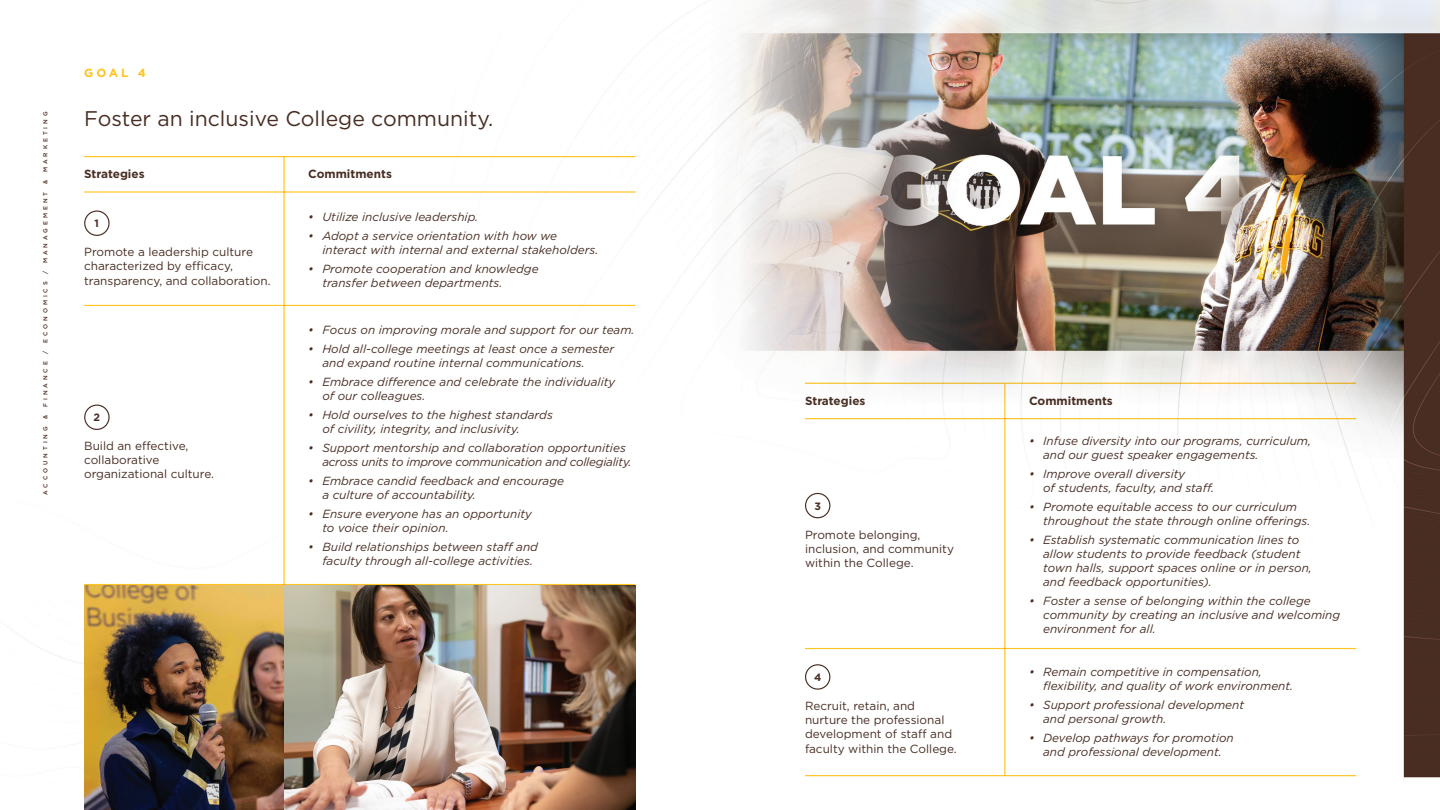
<style>
.page{position:relative;width:1440px;height:810px;background:#fff}
.page>*{position:absolute;margin:0;border:0;box-sizing:border-box;transform-origin:0 0}
.t1{font:21.25px "Gotham";color:#482d23}
.t2{font:italic 11.75px/14.1px "Gotham";color:#482d23}
.t3{font:11.75px/14.1px "Gotham";color:#482d23}
.t4{font:700 11.75px "Gotham";color:#482d23}
.t5{font:700 11.75px "Gotham";color:#fec422}
.t6{font:700 10.62px "Gotham";color:#482d23}
.t7{font:500 5.88px "Gotham";letter-spacing:.5em;color:#482d23}
</style>
<div class="page">
<img style="left:55px;top:0;width:1385px;height:810px">
<hr style="left:84px;top:156px;width:551px;height:1px;background:#fec422">
<hr style="left:805px;top:383px;width:551px;height:1px;background:#fec422">
<hr style="left:84px;top:191px;width:551px;height:2px;background:#fec422">
<hr style="left:805px;top:418px;width:551px;height:1px;background:#fec422">
<hr style="left:84px;top:305px;width:551px;height:1px;background:#fec422">
<hr style="left:805px;top:648px;width:551px;height:1px;background:#fec422">
<hr style="left:84px;top:584px;width:551px;height:1px;background:#fec422">
<hr style="left:805px;top:775px;width:551px;height:1px;background:#fec422">
<div style="left:84px;top:210px;width:26px;height:26px;border:1px solid #482d23;border-radius:50%"></div>
<div style="left:805px;top:493px;width:25px;height:25px;border:1px solid #482d23;border-radius:50%"></div>
<div style="left:84px;top:405px;width:26px;height:25px;border:1px solid #482d23;border-radius:50%"></div>
<div style="left:805px;top:664px;width:25px;height:26px;border:1px solid #482d23;border-radius:50%"></div>
<hr style="left:283px;top:157px;width:2px;height:653px;background:#fec422">
<hr style="left:1004px;top:384px;width:1px;height:391px;background:#fec422">
<img style="left:285px;top:585px;width:350px;height:225px">
<img style="left:84px;top:585px;width:199px;height:225px">
<p class="t5" style="left:84px;top:65px;width:63px">GOAL 4</p>
<p class="t7" style="left:41px;top:172px;width:62px;rotate:-90deg">MARKETING</p>
<h1 class="t1" style="left:84px;top:105px;width:411px">Foster an inclusive College community.</h1>
<p class="t4" style="left:84px;top:166px;width:62px">Strategies</p>
<p class="t4" style="left:308px;top:166px;width:85px">Commitments</p>
<p class="t7" style="left:41px;top:184px;width:6px;rotate:-90deg">&amp;</p>
<p class="t7" style="left:41px;top:263px;width:73px;rotate:-90deg">MANAGEMENT</p>
<p class="t7" style="left:41px;top:274px;width:5px;rotate:-90deg">/</p>
<p class="t7" style="left:41px;top:343px;width:63px;rotate:-90deg">ECONOMICS</p>
<p class="t7" style="left:41px;top:354px;width:5px;rotate:-90deg">/</p>
<p class="t7" style="left:41px;top:407px;width:47px;rotate:-90deg">FINANCE</p>
<p class="t7" style="left:41px;top:419px;width:6px;rotate:-90deg">&amp;</p>
<p class="t7" style="left:41px;top:495px;width:70px;rotate:-90deg">ACCOUNTING</p>
<p class="t6" style="left:95px;top:217px;width:6px">1</p>
<p class="t3" style="left:84px;top:245px;width:188px">Promote a leadership culture characterized by efficacy, transparency, and collaboration.</p>
<p class="t6" style="left:94px;top:411px;width:8px">2</p>
<p class="t3" style="left:84px;top:438px;width:131px">Build an effective, collaborative organizational culture.</p>
<p class="t2" style="left:308px;top:209px;width:172px">• Utilize inclusive leadership.</p>
<p class="t2" style="left:322px;top:228px;width:277px;text-indent:-14px">• Adopt a service orientation with how we interact with internal and external stakeholders.</p>
<p class="t2" style="left:322px;top:261px;width:218px;text-indent:-14px">• Promote cooperation and knowledge transfer between departments.</p>
<p class="t2" style="left:308px;top:323px;width:328px">• Focus on improving morale and support for our team.</p>
<p class="t2" style="left:322px;top:342px;width:293px;text-indent:-14px">• Hold all-college meetings at least once a semester and expand routine internal communications.</p>
<p class="t2" style="left:322px;top:375px;width:294px;text-indent:-14px">• Embrace difference and celebrate the individuality of our colleagues.</p>
<p class="t2" style="left:322px;top:408px;width:232px;text-indent:-14px">• Hold ourselves to the highest standards of civility, integrity, and inclusivity.</p>
<p class="t2" style="left:322px;top:441px;width:311px;text-indent:-14px">• Support mentorship and collaboration opportunities across units to improve communication and collegiality.</p>
<p class="t2" style="left:322px;top:474px;width:243px;text-indent:-14px">• Embrace candid feedback and encourage a culture of accountability.</p>
<p class="t2" style="left:322px;top:507px;width:211px;text-indent:-14px">• Ensure everyone has an opportunity to voice their opinion.</p>
<p class="t2" style="left:322px;top:540px;width:217px;text-indent:-14px">• Build relationships between staff and faculty through all-college activities.</p>
<p class="t4" style="left:805px;top:393px;width:62px">Strategies</p>
<p class="t6" style="left:814px;top:499px;width:8px">3</p>
<p class="t3" style="left:805px;top:527px;width:150px">Promote belonging, inclusion, and community within the College.</p>
<p class="t6" style="left:814px;top:670px;width:9px">4</p>
<p class="t3" style="left:805px;top:699px;width:153px">Recruit, retain, and nurture the professional development of staff and faculty within the College.</p>
<p class="t4" style="left:1029px;top:393px;width:85px">Commitments</p>
<p class="t2" style="left:1043px;top:433px;width:269px;text-indent:-14px">• Infuse diversity into our programs, curriculum, and our guest speaker engagements.</p>
<p class="t2" style="left:1043px;top:466px;width:172px;text-indent:-14px">• Improve overall diversity<br>of students, faculty, and staff.</p>
<p class="t2" style="left:1043px;top:499px;width:269px;text-indent:-14px">• Promote equitable access to our curriculum throughout the state through online offerings.</p>
<p class="t2" style="left:1043px;top:532px;width:270px;text-indent:-14px">• Establish systematic communication lines to allow students to provide feedback (student town halls, support spaces online or in person, and feedback opportunities).</p>
<p class="t2" style="left:1043px;top:594px;width:299px;text-indent:-14px">• Foster a sense of belonging within the college community by creating an inclusive and welcoming environment for all.</p>
<p class="t2" style="left:1043px;top:664px;width:252px;text-indent:-14px">• Remain competitive in compensation, flexibility, and quality of work environment.</p>
<p class="t2" style="left:1043px;top:697px;width:203px;text-indent:-14px">• Support professional development and personal growth.</p>
<p class="t2" style="left:1029px;top:730px;width:206px;text-align:center">• Develop pathways for promotion and professional development.</p>
</div>
